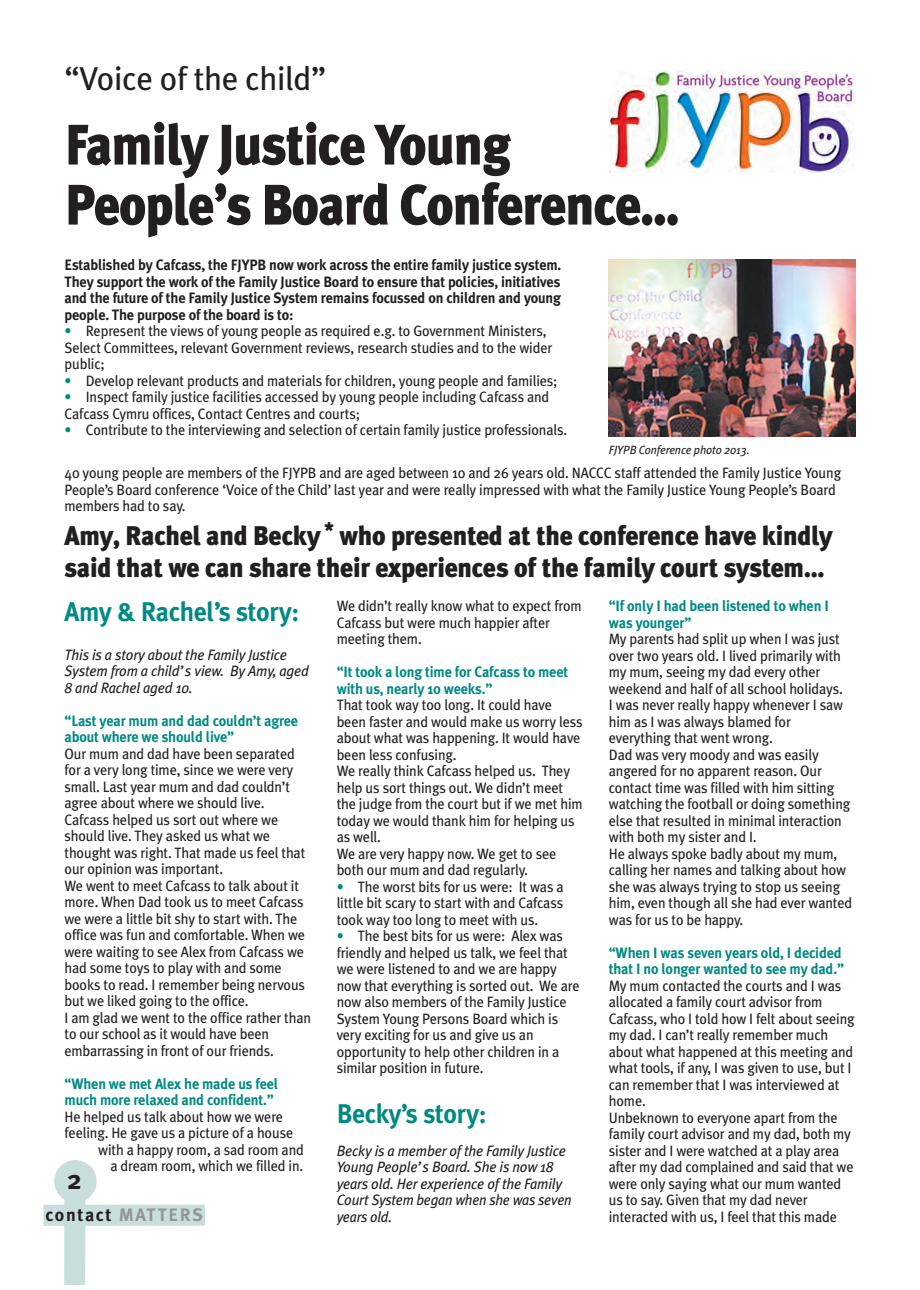
<style>
.page{position:relative;width:920px;height:1290px;background:#fff}
.page>*{position:absolute;margin:0;border:0;box-sizing:border-box;transform-origin:0 0}
.t1{font:900 57px/60px "Meta Plus";letter-spacing:-.02em;color:#231f20;scale:.9 1}
.t2{font:33px "Meta Plus";letter-spacing:-.01em;color:#231f20}
.t3{font:900 27px/32.4px "Meta Plus";letter-spacing:-.01em;color:#231f20;scale:.95 1}
.t4{font:700 27px "Meta Plus";letter-spacing:-.01em;color:#008a82;scale:.95 1}
.t5{font:700 27px "Meta Plus";color:#231f20}
.t6{font:700 18px "Meta Plus";letter-spacing:.09em;color:#231f20}
.t7{font:15px/16.5px "Meta Plus";letter-spacing:-.01em;color:#231f20;scale:.95 1}
.t8{font:700 15px/16.5px "Meta Plus";letter-spacing:-.01em;color:#008a82;scale:.95 1}
.t9{font:700 15px/16.5px "Meta Plus";letter-spacing:-.01em;color:#231f20;text-align:justify;scale:.95 1}
.t10{font:italic 15px/16.5px "Meta Plus";letter-spacing:-.01em;color:#231f20;scale:.95 1}
.t11{font:italic 12px "Meta Plus";letter-spacing:-.01em;color:#231f20;scale:.95 1}
.s1{color:#008a82}
.s2{color:#939598}
</style>
<div class="page">
<div style="left:64px;top:1169px;width:21px;height:116px;background:#c7dedd"></div>
<div style="left:44px;top:1205px;width:161px;height:21px;background:#c7dedd"></div>
<div style="left:54px;top:1160px;width:43px;height:42px;background:#c7dedd;border-radius:50%"></div>
<img style="left:609px;top:260px;width:246px;height:177px">
<img style="left:609px;top:72px;width:245px;height:100px">
<h2 class="t2" style="left:65px;top:60px;width:264px">“Voice of the child”</h2>
<h1 class="t1" style="left:65px;top:115px;width:685px">Family Justice Young<br>People’s Board Conference...</h1>
<p class="t9" style="left:65px;top:257px;width:524px">Established by Cafcass, the FJYPB now work across the entire family justice system.<br>They support the work of the Family Justice Board to ensure that policies, initiatives and the future of the Family Justice System remains focussed on children and young people. The purpose of the board is to:</p>
<p class="t7" style="left:65px;top:323px;width:515px"><span class="s1">•</span> Represent the views of young people as required e.g. to Government Ministers,<br>Select Committees, relevant Government reviews, research studies and to the wider public;</p>
<p class="t7" style="left:65px;top:372px;width:521px"><span class="s1">•</span> Develop relevant products and materials for children, young people and families;</p>
<p class="t7" style="left:65px;top:389px;width:512px"><span class="s1">•</span> Inspect family justice facilities accessed by young people including Cafcass and<br>Cafcass Cymru offices, Contact Centres and courts;</p>
<p class="t7" style="left:65px;top:422px;width:531px"><span class="s1">•</span> Contribute to the interviewing and selection of certain family justice professionals.</p>
<p class="t11" style="left:609px;top:443px;width:150px">FJYPB Conference photo 2013.</p>
<p class="t7" style="left:65px;top:465px;width:819px">40 young people are members of the FJYPB and are aged between 10 and 26 years old. NACCC staff attended the Family Justice Young<br>People’s Board conference ‘Voice of the Child’ last year and were really impressed with what the Family Justice Young People’s Board members had to say.</p>
<h3 class="t3" style="left:65px;top:519px;width:810px">Amy, Rachel and Becky <sup>*</sup> who presented at the conference have kindly said that we can share their experiences of the family court system…</h3>
<p class="t7" style="left:337px;top:598px;width:259px">We didn’t really know what to expect from<br>Cafcass but were much happier after meeting them.</p>
<p class="t8" style="left:337px;top:664px;width:245px">“It took a long time for Cafcass to meet with us, nearly 10 weeks.”</p>
<p class="t7" style="left:337px;top:697px;width:261px">That took way too long. It could have been faster and would make us worry less about what was happening. It would have been less confusing.<br>We really think Cafcass helped us. They help us sort things out. We didn’t meet the judge from the court but if we met him today we would thank him for helping us as well.<br>We are very happy now. We get to see both our mum and dad regularly.</p>
<p class="t7" style="left:337px;top:878px;width:240px;text-align:justify"><span class="s1">•</span> The worst bits for us were: It was a little bit scary to start with and Cafcass took way too long to meet with us.</p>
<p class="t7" style="left:337px;top:928px;width:257px"><span class="s1">•</span> The best bits for us were: Alex was friendly and helped us talk, we feel that we were listened to and we are happy now that everything is sorted out. We are now also members of the Family Justice System Young Persons Board which is very exciting for us and give us an opportunity to help other children in a similar position in future.</p>
<h3 class="t4" style="left:337px;top:1098px;width:159px">Becky’s story:</h3>
<p class="t10" style="left:337px;top:1142px;width:249px">Becky is a member of the Family Justice<br>Young People’s Board. She is now 18 years old. Her experience of the Family<br>Court System began when she was seven years old.</p>
<p class="t8" style="left:609px;top:598px;width:233px">“If only I had been listened to when I was younger”</p>
<p class="t7" style="left:609px;top:631px;width:258px">My parents had split up when I was just over two years old. I lived primarily with my mum, seeing my dad every other weekend and half of all school holidays.<br>I was never really happy whenever I saw him as I was always blamed for everything that went wrong.<br>Dad was very moody and was easily angered for no apparent reason. Our contact time was filled with him sitting watching the football or doing something else that resulted in minimal interaction with both my sister and I.<br>He always spoke badly about my mum, calling her names and talking about how she was always trying to stop us seeing him, even though all she had ever wanted was for us to be happy.</p>
<p class="t8" style="left:609px;top:944px;width:249px">“When I was seven years old, I decided that I no longer wanted to see my dad.”</p>
<p class="t7" style="left:609px;top:977px;width:260px">My mum contacted the courts and I was allocated a family court advisor from Cafcass, who I told how I felt about seeing my dad. I can’t really remember much about what happened at this meeting and what tools, if any, I was given to use, but I can remember that I was interviewed at home.<br>Unbeknown to everyone apart from the family court advisor and my dad, both my sister and I were watched at a play area after my dad complained and said that we were only saying what our mum wanted us to say. Given that my dad never interacted with us, I feel that this made</p>
<h3 class="t4" style="left:65px;top:596px;width:249px">Amy &amp; Rachel’s story:</h3>
<p class="t10" style="left:65px;top:646px;width:259px">This is a story about the Family Justice<br>System from a child’s view. By Amy, aged<br>8 and Rachel aged 10.</p>
<p class="t8" style="left:65px;top:712px;width:247px">“Last year mum and dad couldn’t agree about where we should live”</p>
<p class="t7" style="left:65px;top:745px;width:261px">Our mum and dad have been separated for a very long time, since we were very small. Last year mum and dad couldn’t agree about where we should live.<br>Cafcass helped us sort out where we should live. They asked us what we thought was right. That made us feel that our opinion was important.<br>We went to meet Cafcass to talk about it more. When Dad took us to meet Cafcass we were a little bit shy to start with. The office was fun and comfortable. When we were waiting to see Alex from Cafcass we had some toys to play with and some books to read. I remember being nervous but we liked going to the office.<br>I am glad we went to the office rather than to our school as it would have been embarrassing in front of our friends.</p>
<p class="t8" style="left:65px;top:1075px;width:226px">“When we met Alex he made us feel much more relaxed and confident.”</p>
<p class="t7" style="left:65px;top:1108px;width:232px">He helped us talk about how we were</p>
<p class="t7" style="left:65px;top:1125px;width:242px">feeling. He gave us a picture of a house</p>
<p class="t7" style="left:98px;top:1141px;width:218px">with a happy room, a sad room and</p>
<p class="t7" style="left:111px;top:1158px;width:204px">a dream room, which we filled in.</p>
<h3 class="t5" style="left:67px;top:1164px;width:16px">2</h3>
<p class="t6" style="left:45px;top:1204px;width:159px">contact <span class="s2">MATTERS</span></p>
</div>
